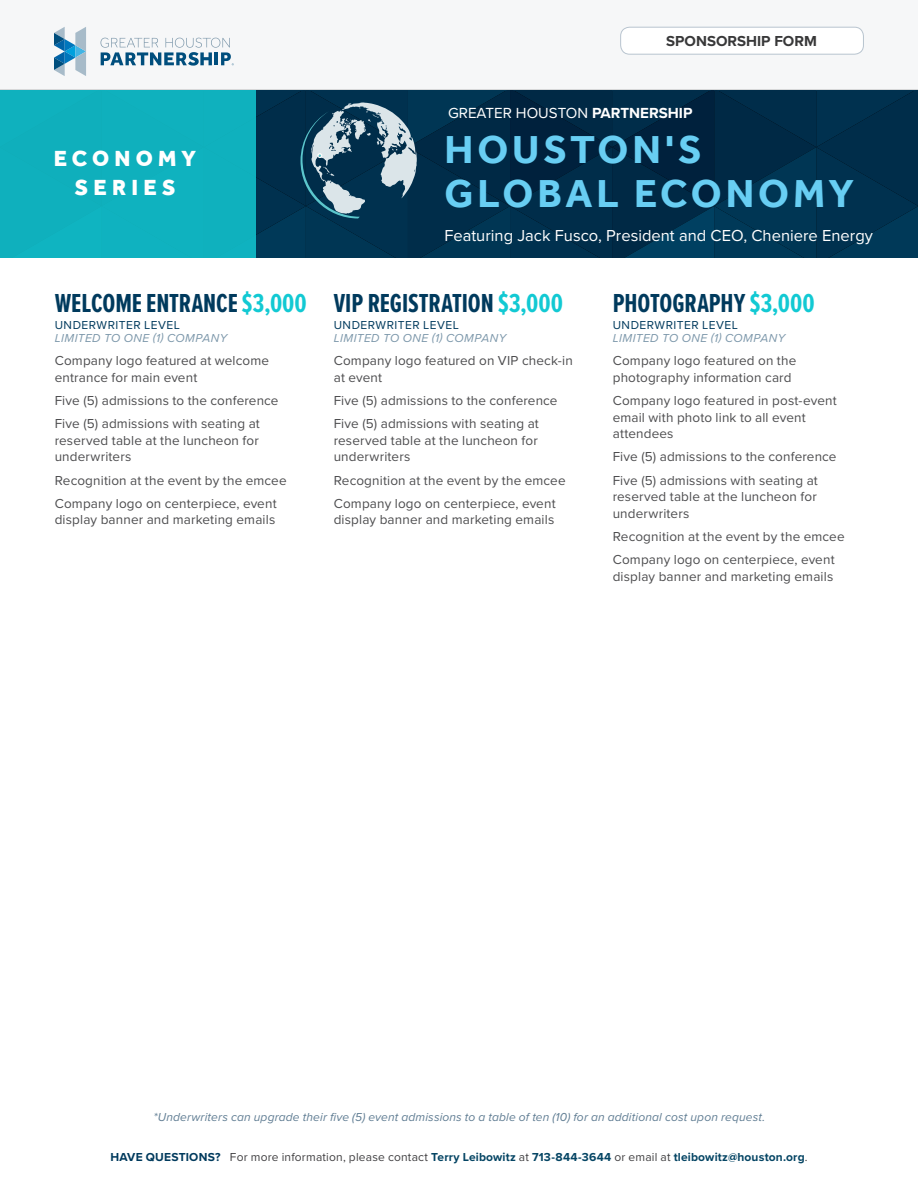
<style>
.page{position:relative;width:918px;height:1188px;background:#fff}
.page>*{position:absolute;margin:0;border:0;box-sizing:border-box;transform-origin:0 0}
.t1{font:700 40.05px/44.4px "Effra";letter-spacing:.1em;color:#68cef3}
.t2{font:700 27px "Proxima Nova Ex Cn";color:#003a5d}
.t3{font:800 22.5px/29.1px "Effra";letter-spacing:.235em;color:#fff;text-align:center}
.t4{font:16.5px "Proxima Nova";color:#fff}
.t5{font:15.15px "Proxima Nova";color:#fff}
.t6{font:700 15px "Proxima Nova";color:#383839}
.t7{font:13.5px/16.5px "Proxima Nova";letter-spacing:.01em;color:#4d4d4f}
.t8{font:700 12px "Proxima Nova";letter-spacing:.015em;color:#054564}
.t9{font:italic 12px "Proxima Nova";letter-spacing:.015em;color:#607d93}
.t10{font:italic 12px "Proxima Nova";letter-spacing:.035em;color:#7d98ab}
.t11{font:12px "Proxima Nova";letter-spacing:.04em;color:#003a5d}
.s1{color:#12c9d3}
.s2{font-weight:700}
.s3{color:#003a5d}
.s4{font-weight:400;color:#414042}
</style>
<div class="page">
<div style="left:0;top:0;width:918px;height:90px;background:#f6f7f8"></div>
<div style="left:621px;top:27px;width:242px;height:27px;background:#fff;border-radius:9px"></div>
<div style="left:620px;top:27px;width:244px;height:27px;border:1px solid #b8c4cf;border-radius:9px"></div>
<svg style="left:54px;top:27px;width:32px;height:49px"></svg>
<svg style="left:101px;top:38px;width:133px;height:28px"></svg>
<svg style="left:0;top:90px;width:918px;height:168px;background:#0a576f"></svg>
<h3 class="t3" style="left:54px;top:144px;width:144px">ECONOMY<br>SERIES</h3>
<h2 class="t2" style="left:55px;top:284px;width:253px">WELCOME ENTRANCE <span class="s1">$3,000</span></h2>
<p class="t11" style="left:55px;top:316px;width:127px">UNDERWRITER LEVEL</p>
<p class="t10" style="left:55px;top:329px;width:174px">LIMITED TO ONE (1) COMPANY</p>
<p class="t7" style="left:55px;top:352px;width:216px">Company logo featured at welcome entrance for main event</p>
<p class="t7" style="left:55px;top:388px;width:225px;line-height:23.2px">Five (5) admissions to the conference<br>Five (5) admissions with seating at</p>
<p class="t7" style="left:55px;top:432px;width:206px">reserved table at the luncheon for underwriters</p>
<p class="t7" style="left:55px;top:468px;width:233px;line-height:23.2px">Recognition at the event by the emcee<br>Company logo on centerpiece, event</p>
<p class="t7" style="left:55px;top:511px;width:222px">display banner and marketing emails</p>
<p class="t6" style="left:666px;top:30px;width:152px">SPONSORSHIP FORM</p>
<p class="t5" style="left:448px;top:101px;width:246px">GREATER HOUSTON <span class="s2">PARTNERSHIP</span></p>
<h1 class="t1" style="left:444px;top:126px;width:411px">HOUSTON'S<br>GLOBAL ECONOMY</h1>
<p class="t4" style="left:444px;top:223px;width:430px">Featuring Jack Fusco, President and CEO, Cheniere Energy</p>
<h2 class="t2" style="left:334px;top:284px;width:231px">VIP REGISTRATION <span class="s1">$3,000</span></h2>
<p class="t11" style="left:334px;top:316px;width:127px">UNDERWRITER LEVEL</p>
<p class="t10" style="left:334px;top:329px;width:174px">LIMITED TO ONE (1) COMPANY</p>
<p class="t7" style="left:334px;top:352px;width:241px">Company logo featured on VIP check-in at event</p>
<p class="t7" style="left:334px;top:388px;width:225px;line-height:23.2px">Five (5) admissions to the conference<br>Five (5) admissions with seating at</p>
<p class="t7" style="left:334px;top:432px;width:206px">reserved table at the luncheon for underwriters</p>
<p class="t7" style="left:334px;top:468px;width:233px;line-height:23.2px">Recognition at the event by the emcee<br>Company logo on centerpiece, event</p>
<p class="t7" style="left:334px;top:511px;width:222px">display banner and marketing emails</p>
<h2 class="t2" style="left:613px;top:284px;width:203px">PHOTOGRAPHY <span class="s1">$3,000</span></h2>
<p class="t11" style="left:613px;top:316px;width:127px">UNDERWRITER LEVEL</p>
<p class="t10" style="left:613px;top:329px;width:174px">LIMITED TO ONE (1) COMPANY</p>
<p class="t7" style="left:613px;top:352px;width:185px">Company logo featured on the photography information card</p>
<p class="t7" style="left:613px;top:392px;width:226px">Company logo featured in post-event email with photo link to all event attendees</p>
<p class="t7" style="left:613px;top:445px;width:225px;line-height:23.2px">Five (5) admissions to the conference<br>Five (5) admissions with seating at</p>
<p class="t7" style="left:613px;top:488px;width:206px">reserved table at the luncheon for underwriters</p>
<p class="t7" style="left:613px;top:524px;width:233px;line-height:23.2px">Recognition at the event by the emcee<br>Company logo on centerpiece, event</p>
<p class="t7" style="left:613px;top:567px;width:222px">display banner and marketing emails</p>
<p class="t9" style="left:154px;top:1108px;width:613px">*Underwriters can upgrade their five (5) event admissions to a table of ten (10) for an additional cost upon request.</p>
<p class="t8" style="left:110px;top:1148px;width:699px"><span class="s3">HAVE QUESTIONS?</span> <span class="s4">For more information, please contact</span> Terry Leibowitz <span class="s4">at</span> 713-844-3644 <span class="s4">or email at</span> tleibowitz@houston.org<span class="s4">.</span></p>
</div>
